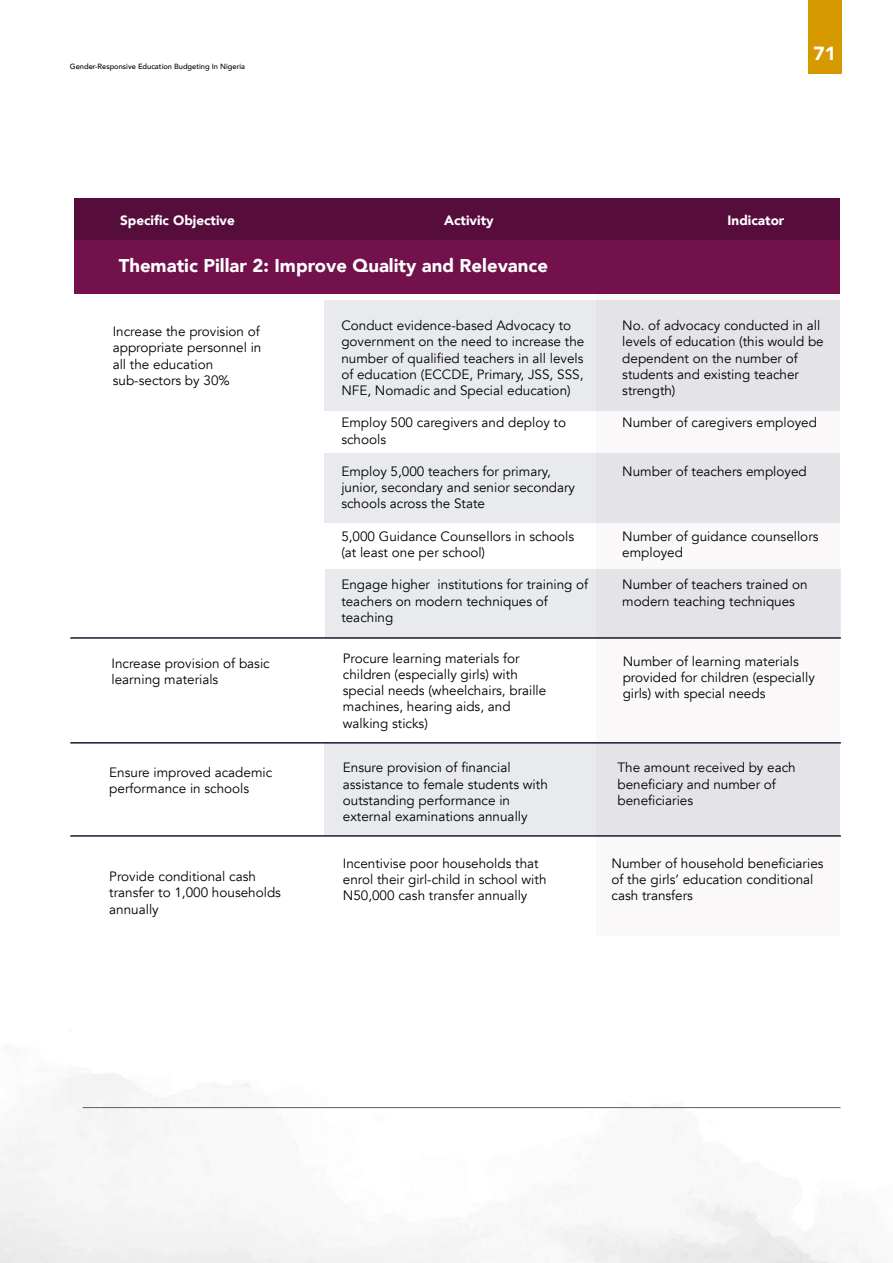
<style>
.page{position:relative;width:893px;height:1263px;background:#fff}
.page>*{position:absolute;margin:0;border:0;box-sizing:border-box;transform-origin:0 0}
.t1{font:900 18.9px "Avenir";color:#fff}
.t2{font:900 18.45px "Avenir";color:#fff}
.t3{font:13.5px/16.2px "Avenir";color:#000}
.t4{font:900 13.5px "Avenir";color:#fff}
.t5{font:500 7.5px "Avenir";color:#000}
</style>
<div class="page">
<hr style="left:83px;top:1107px;width:757px;height:1px;background:#606060">
<div style="left:808px;top:0;width:33px;height:74px;background:#d69900"></div>
<div style="left:597px;top:218px;width:243px;height:717px;background:#faf8f9"></div>
<div style="left:324px;top:300px;width:516px;height:110px;background:#e8eaed"></div>
<div style="left:324px;top:454px;width:516px;height:69px;background:#e8eaed"></div>
<div style="left:325px;top:569px;width:516px;height:69px;background:#e8eaed"></div>
<div style="left:324px;top:743px;width:516px;height:93px;background:#e8eaed"></div>
<div style="left:74px;top:198px;width:766px;height:54px;background:#560d3c"></div>
<div style="left:74px;top:241px;width:766px;height:53px;background:#72114b"></div>
<hr style="left:70px;top:637px;width:771px;height:2px;background:#1f1930">
<hr style="left:70px;top:742px;width:771px;height:1px;background:#1f1930">
<hr style="left:70px;top:835px;width:771px;height:2px;background:#1f1930">
<p class="t5" style="left:70px;top:59px;width:177px">Gender-Responsive Education Budgeting In Nigeria</p>
<h1 class="t1" style="left:814px;top:37px;width:24px">71</h1>
<p class="t4" style="left:120px;top:209px;width:116px">Specific Objective</p>
<p class="t4" style="left:444px;top:209px;width:51px">Activity</p>
<p class="t4" style="left:728px;top:209px;width:58px">Indicator</p>
<h2 class="t2" style="left:119px;top:249px;width:431px">Thematic Pillar 2: Improve Quality and Relevance</h2>
<p class="t3" style="left:113px;top:324px;width:150px">Increase the provision of appropriate personnel in all the education sub-sectors by 30%</p>
<p class="t3" style="left:111px;top:655px;width:160px">Increase provision of basic learning materials</p>
<p class="t3" style="left:109px;top:764px;width:165px">Ensure improved academic performance in schools</p>
<p class="t3" style="left:109px;top:869px;width:173px">Provide conditional cash transfer to 1,000 households annually</p>
<p class="t3" style="left:622px;top:318px;width:203px">No. of advocacy conducted in all levels of education (this would be dependent on the number of students and existing teacher strength)</p>
<p class="t3" style="left:622px;top:415px;width:196px">Number of caregivers employed</p>
<p class="t3" style="left:622px;top:463px;width:186px">Number of teachers employed</p>
<p class="t3" style="left:341px;top:318px;width:245px">Conduct evidence-based Advocacy to government on the need to increase the number of qualified teachers in all levels of education (ECCDE, Primary, JSS, SSS, NFE, Nomadic and Special education)</p>
<p class="t3" style="left:341px;top:415px;width:226px">Employ 500 caregivers and deploy to schools</p>
<p class="t3" style="left:341px;top:463px;width:235px">Employ 5,000 teachers for primary, junior, secondary and senior secondary schools across the State</p>
<p class="t3" style="left:341px;top:528px;width:234px">5,000 Guidance Counsellors in schools (at least one per school)</p>
<p class="t3" style="left:341px;top:577px;width:248px">Engage higher institutions for training of teachers on modern techniques of teaching</p>
<p class="t3" style="left:343px;top:650px;width:205px">Procure learning materials for children (especially girls) with special needs (wheelchairs, braille machines, hearing aids, and walking sticks)</p>
<p class="t3" style="left:343px;top:760px;width:206px">Ensure provision of financial assistance to female students with outstanding performance in external examinations annually</p>
<p class="t3" style="left:343px;top:855px;width:205px">Incentivise poor households that enrol their girl-child in school with<br>N50,000 cash transfer annually</p>
<p class="t3" style="left:612px;top:855px;width:214px">Number of household beneficiaries of the girls’ education conditional cash transfers</p>
<p class="t3" style="left:622px;top:528px;width:198px">Number of guidance counsellors employed</p>
<p class="t3" style="left:622px;top:577px;width:187px">Number of teachers trained on modern teaching techniques</p>
<p class="t3" style="left:623px;top:653px;width:194px">Number of learning materials provided for children (especially girls) with special needs</p>
<p class="t3" style="left:617px;top:760px;width:180px">The amount received by each beneficiary and number of beneficiaries</p>
</div>
